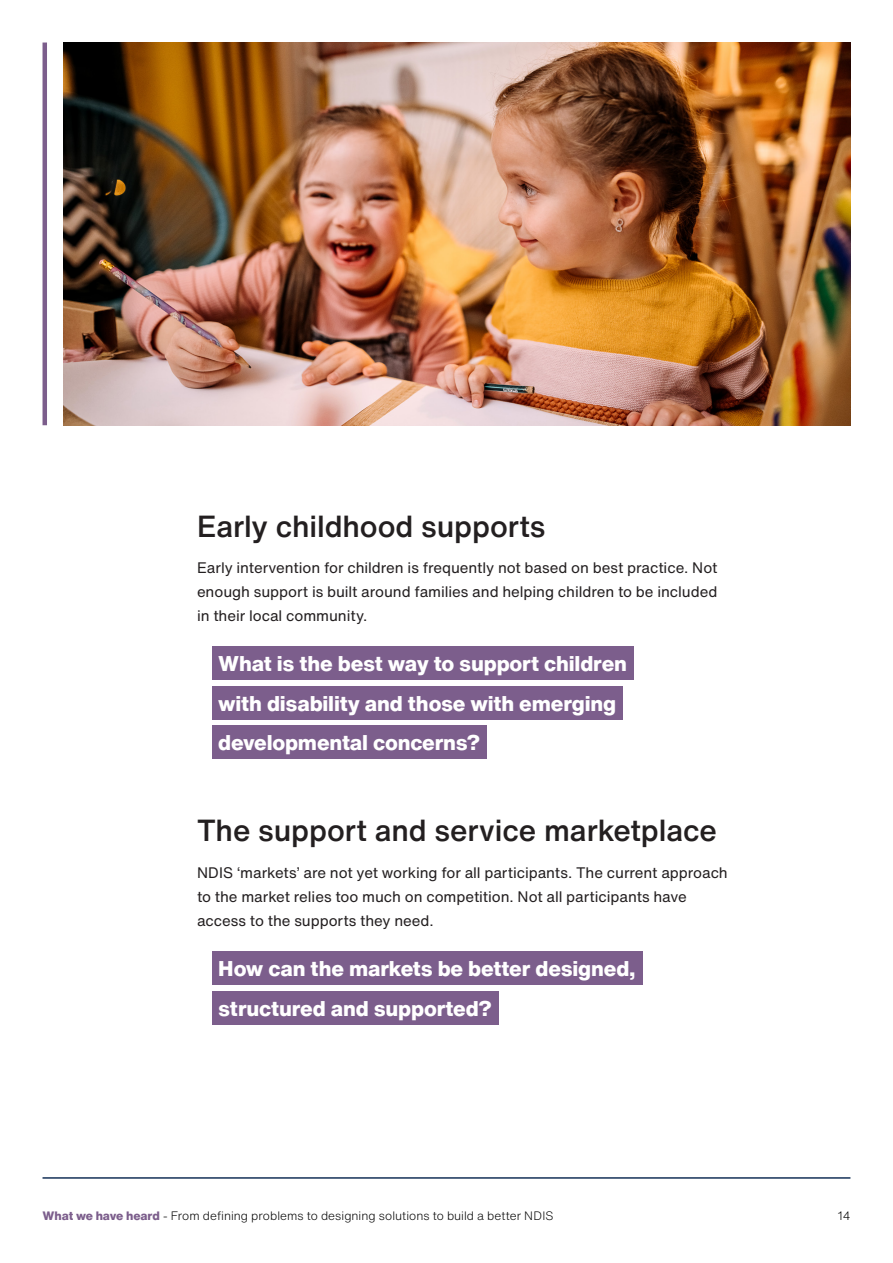
<style>
.page{position:relative;width:893px;height:1263px;background:#fff}
.page>*{position:absolute;margin:0;border:0;box-sizing:border-box;transform-origin:0 0}
.p_H3{font:500 30px "Helvetica Now Text";letter-spacing:-.005em;color:#231f20}
.Question{font:800 21px "Helvetica Now Text";letter-spacing:-.01em;color:#fff}
.p_body{font:15px/24px "Helvetica Now Text";letter-spacing:-.005em;color:#231f20;text-align:justify}
.t1{font:300 12px "Helvetica Now Text";letter-spacing:.005em;color:#000}
.s1{font-weight:800;color:#7c5e8c}
</style>
<div class="page">
<hr style="left:43px;top:1177px;width:807px;height:2px;background:#153157">
<div style="left:212px;top:646px;width:422px;height:34px;background:#7c5e8c"></div>
<div style="left:212px;top:686px;width:411px;height:34px;background:#7c5e8c"></div>
<div style="left:212px;top:725px;width:275px;height:34px;background:#7c5e8c"></div>
<div style="left:212px;top:951px;width:430px;height:34px;background:#7c5e8c"></div>
<div style="left:212px;top:991px;width:286px;height:33px;background:#7c5e8c"></div>
<img style="left:64px;top:43px;width:786px;height:382px">
<hr style="left:43px;top:43px;width:4px;height:382px;background:#7c5e8c">
<h3 class="p_H3" style="left:197px;top:503px;width:350px">Early childhood supports</h3>
<p class="p_body" style="left:197px;top:556px;width:522px">Early intervention for children is frequently not based on best practice. Not enough support is built around families and helping children to be included in their local community.</p>
<p class="Question" style="left:218px;top:648px;width:410px">What is the best way to support children</p>
<p class="Question" style="left:218px;top:687px;width:399px">with disability and those with emerging</p>
<p class="Question" style="left:218px;top:727px;width:263px">developmental concerns?</p>
<h3 class="p_H3" style="left:197px;top:808px;width:521px">The support and service marketplace</h3>
<p class="p_body" style="left:197px;top:860px;width:532px;text-align:left">NDIS ‘markets’ are not yet working for all participants. The current approach to the market relies too much on competition. Not all participants have access to the supports they need.</p>
<p class="Question" style="left:218px;top:953px;width:419px">How can the markets be better designed,</p>
<p class="Question" style="left:218px;top:992px;width:275px">structured and supported?</p>
<p class="t1" style="left:43px;top:1207px;width:513px"><span class="s1">What we have heard</span> - From defining problems to designing solutions to build a better NDIS</p>
<p class="t1" style="left:838px;top:1207px;width:14px">14</p>
</div>
